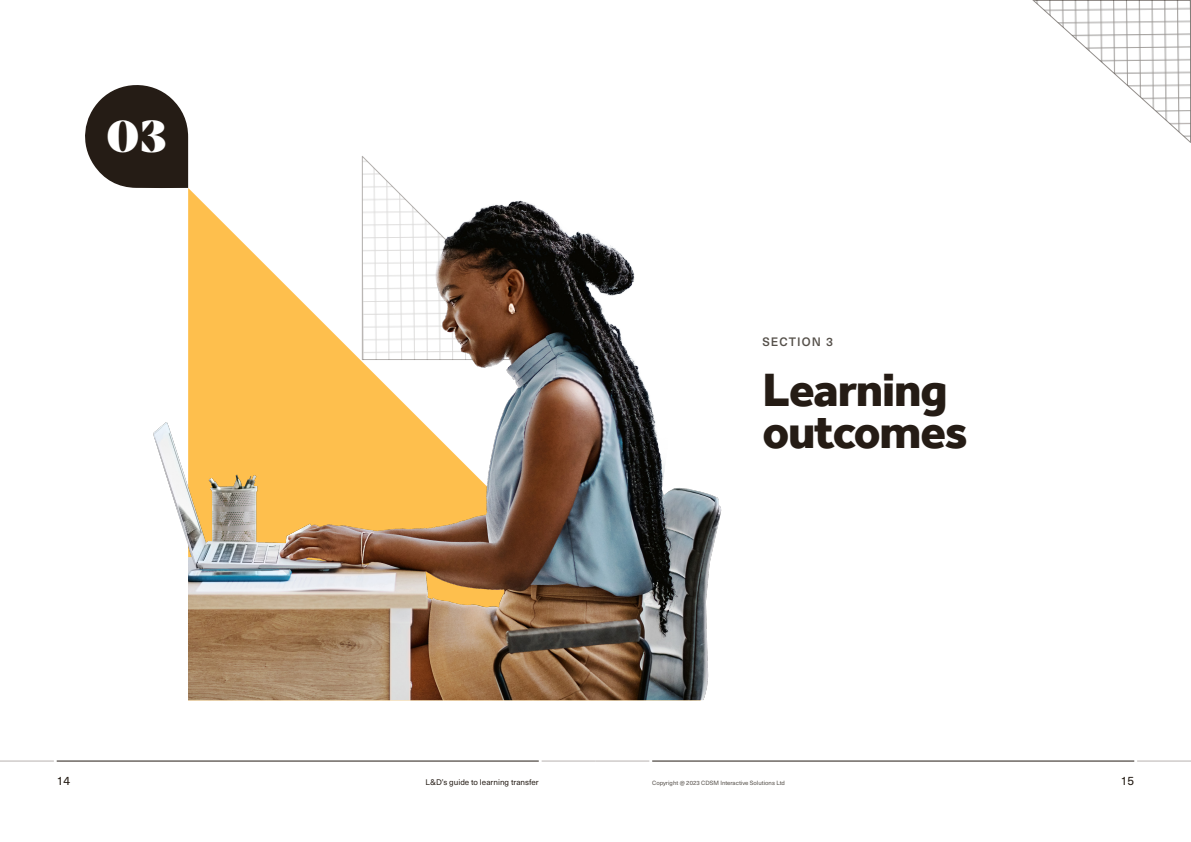
<style>
.page{position:relative;width:1191px;height:842px;background:#fff}
.page>*{position:absolute;margin:0;border:0;box-sizing:border-box;transform-origin:0 0}
.t1{font:800 48px "Effra";letter-spacing:-.025em;color:#251c15}
.t2{font:800 48px "Mixta Pro";color:#fff}
.t3{font:500 12px "Neue Haas Unica W1 G";letter-spacing:.09em;color:#55504a}
.t4{font:12px "Neue Haas Unica W1 G";color:#241c15}
.t5{font:8px "Neue Haas Unica W1 G";color:#241c15}
.t6{font:6px "Neue Haas Unica W1 G";color:#55504a}
</style>
<div class="page">
<hr style="left:57px;top:761px;width:482px;height:1px;background:#241c15">
<hr style="left:0;top:761px;width:54px;height:1px;background:#b7b2af">
<hr style="left:541px;top:761px;width:54px;height:1px;background:#b7b2af">
<hr style="left:652px;top:761px;width:482px;height:1px;background:#241c15">
<hr style="left:595px;top:761px;width:54px;height:1px;background:#b7b2af">
<hr style="left:1137px;top:761px;width:54px;height:1px;background:#b7b2af">
<svg style="left:85px;top:85px;width:90px;height:103px"></svg>
<img style="left:151px;top:102px;width:571px;height:598px">
<svg style="left:1032px;top:0;width:159px;height:143px"></svg>
<p class="t2" style="left:106px;top:107px;width:62px">03</p>
<p class="t3" style="left:762px;top:333px;width:72px">SECTION 3</p>
<p class="t1" style="left:762px;top:362px;width:187px">Learning</p>
<p class="t1" style="left:762px;top:404px;width:207px">outcomes</p>
<h2 class="t4" style="left:57px;top:772px;width:15px">14</h2>
<h3 class="t5" style="left:426px;top:776px;width:115px">L&amp;D’s guide to learning transfer</h3>
<p class="t6" style="left:652px;top:779px;width:134px">Copyright @ 2023 CDSM Interactive Solutions Ltd</p>
<h2 class="t4" style="left:1120px;top:772px;width:15px">15</h2>
</div>
